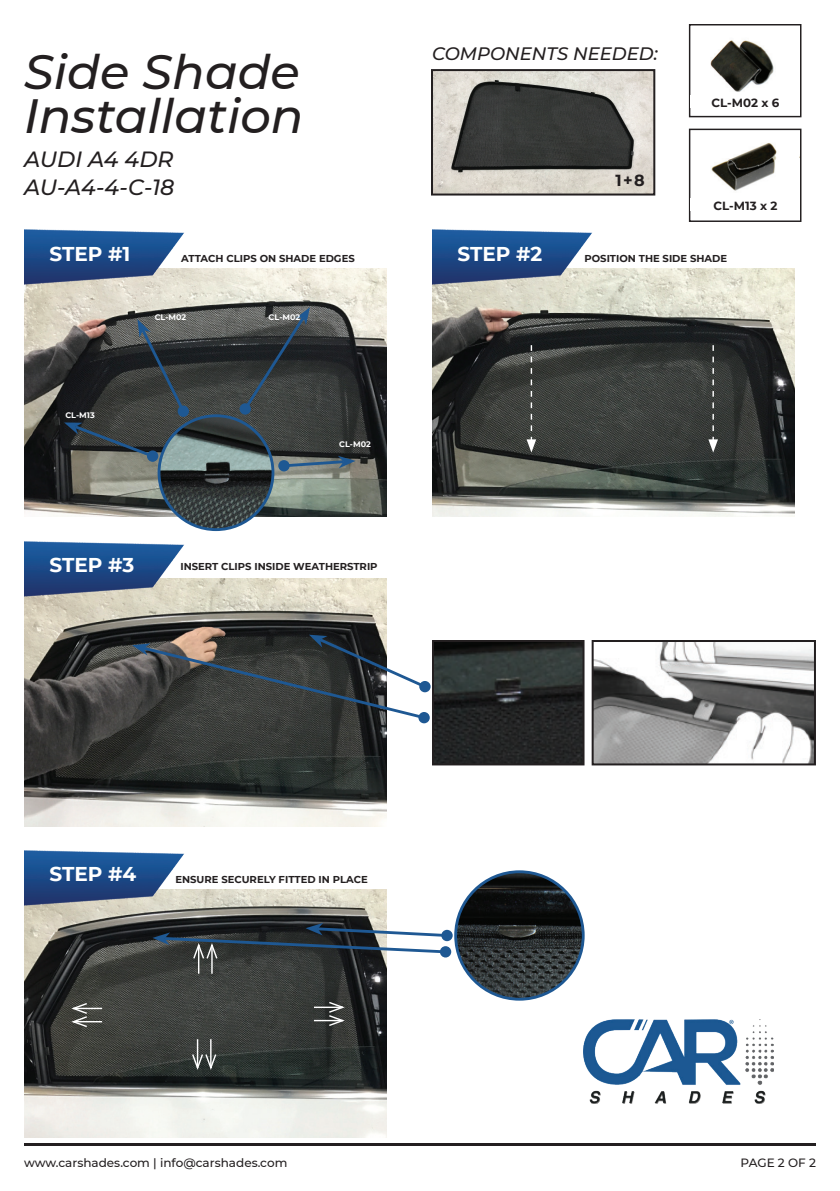
<style>
.page{position:relative;width:840px;height:1191px;background:#fff}
.page>*{position:absolute;margin:0;border:0;box-sizing:border-box;transform-origin:0 0}
.t1{font:italic 500 48px/44px "Montserrat";color:#231f20}
.t2{font:italic 500 22px/28px "Montserrat";color:#231f20}
.t3{font:700 20px "Montserrat";color:#fff}
.t4{font:italic 500 18px "Montserrat";color:#231f20}
.t5{font:700 16px "Montserrat";color:#231f20}
.t6{font:500 12px "Montserrat";color:#231f20}
.t7{font:700 11.8px "Montserrat";color:#231f20}
.t8{font:700 10px "Montserrat";color:#231f20}
.t9{font:700 8px "Montserrat";color:#fff}
</style>
<div class="page">
<img style="left:24px;top:268px;width:362px;height:248px">
<img style="left:432px;top:268px;width:362px;height:248px">
<img style="left:24px;top:579px;width:362px;height:247px">
<img style="left:24px;top:889px;width:362px;height:248px">
<img style="left:24px;top:229px;width:160px;height:61px">
<img style="left:432px;top:229px;width:160px;height:61px">
<img style="left:24px;top:541px;width:160px;height:60px">
<img style="left:24px;top:850px;width:160px;height:60px">
<img style="left:690px;top:26px;width:84px;height:89px">
<div style="left:688px;top:24px;width:113px;height:93px;border:1px solid #231f20"></div>
<img style="left:690px;top:131px;width:87px;height:89px">
<div style="left:688px;top:129px;width:113px;height:93px;border:1px solid #231f20"></div>
<img style="left:435px;top:643px;width:146px;height:119px">
<div style="left:432px;top:640px;width:152px;height:125px;border:2px solid #231f20"></div>
<img style="left:434px;top:72px;width:218px;height:120px">
<div style="left:431px;top:69px;width:224px;height:126px;border:2px solid #231f20"></div>
<img style="left:594px;top:643px;width:218px;height:119px">
<div style="left:591px;top:640px;width:224px;height:125px;border:2px solid #231f20"></div>
<hr style="left:24px;top:1143px;width:791px;height:2px;background:#231f20">
<div style="left:441px;top:929px;width:11px;height:12px;background:#1e5893;border-radius:50%"></div>
<div style="left:439px;top:946px;width:12px;height:11px;background:#1e5893;border-radius:50%"></div>
<div style="left:419px;top:681px;width:11px;height:11px;background:#1e5893;border-radius:50%"></div>
<svg style="left:241px;top:307px;width:69px;height:106px;background:#3c4144"></svg>
<div style="left:239px;top:403px;width:12px;height:11px;background:#1e5893;border-radius:50%"></div>
<svg style="left:281px;top:456px;width:74px;height:13px"></svg>
<div style="left:278px;top:460px;width:11px;height:11px;background:#1e5893;border-radius:50%"></div>
<svg style="left:708px;top:345px;width:9px;height:107px"></svg>
<svg style="left:526px;top:345px;width:10px;height:107px"></svg>
<img style="left:455px;top:871px;width:128px;height:128px;border-radius:64px">
<div style="left:454px;top:870px;width:130px;height:130px;border:3px solid #1e5893;border-radius:50%"></div>
<img style="left:159px;top:416px;width:114px;height:113px;border-radius:57px">
<div style="left:157px;top:414px;width:117px;height:117px;border:3px solid #1e5893;border-radius:50%"></div>
<div style="left:690px;top:96px;width:109px;height:12px;background:#fff"></div>
<div style="left:690px;top:198px;width:109px;height:12px;background:#fff"></div>
<svg style="left:132px;top:634px;width:296px;height:87px;background:#535656"></svg>
<div style="left:418px;top:712px;width:11px;height:11px;background:#1e5893;border-radius:50%"></div>
<hr style="left:314px;top:1006px;width:28px;height:2px;background:#fff">
<svg style="left:152px;top:922px;width:297px;height:51px"></svg>
<hr style="left:314px;top:1019px;width:28px;height:2px;background:#fff">
<svg style="left:327px;top:1000px;width:19px;height:27px"></svg>
<svg style="left:69px;top:1001px;width:33px;height:27px"></svg>
<svg style="left:191px;top:1039px;width:26px;height:33px"></svg>
<img style="left:583px;top:1019px;width:189px;height:85px">
<svg style="left:137px;top:319px;width:50px;height:96px;background:#3d4345"></svg>
<div style="left:177px;top:405px;width:12px;height:12px;background:#1e5893;border-radius:50%"></div>
<svg style="left:64px;top:422px;width:92px;height:38px;background:#414647"></svg>
<div style="left:147px;top:450px;width:11px;height:12px;background:#1e5893;border-radius:50%"></div>
<h1 class="t1" style="left:24px;top:48px;width:281px">Side Shade<br>Installation</h1>
<h2 class="t2" style="left:24px;top:145px;width:152px">AUDI A4 4DR<br>AU-A4-4-C-18</h2>
<h3 class="t4" style="left:432px;top:41px;width:227px">COMPONENTS NEEDED:</h3>
<h3 class="t5" style="left:615px;top:169px;width:31px">1 + 8</h3>
<p class="t7" style="left:711px;top:94px;width:69px">CL-M02 x 6</p>
<p class="t7" style="left:713px;top:197px;width:65px">CL-M13 x 2</p>
<h3 class="t3" style="left:49px;top:239px;width:82px">STEP #1</h3>
<h3 class="t3" style="left:457px;top:239px;width:86px">STEP #2</h3>
<p class="t8" style="left:181px;top:251px;width:175px">ATTACH CLIPS ON SHADE EDGES</p>
<p class="t9" style="left:65px;top:409px;width:31px">CL-M13</p>
<p class="t9" style="left:155px;top:312px;width:33px">CL-M02</p>
<p class="t9" style="left:268px;top:312px;width:33px">CL-M02</p>
<p class="t9" style="left:339px;top:438px;width:33px">CL-M02</p>
<p class="t8" style="left:584px;top:251px;width:144px">POSITION THE SIDE SHADE</p>
<h3 class="t3" style="left:49px;top:550px;width:86px">STEP #3</h3>
<p class="t8" style="left:180px;top:559px;width:198px">INSERT CLIPS INSIDE WEATHERSTRIP</p>
<h3 class="t3" style="left:49px;top:859px;width:88px">STEP #4</h3>
<p class="t8" style="left:175px;top:872px;width:194px">ENSURE SECURELY FITTED IN PLACE</p>
<p class="t6" style="left:24px;top:1153px;width:265px">www.carshades.com | info@carshades.com</p>
<p class="t6" style="left:740px;top:1153px;width:77px">PAGE 2 OF 2</p>
</div>
